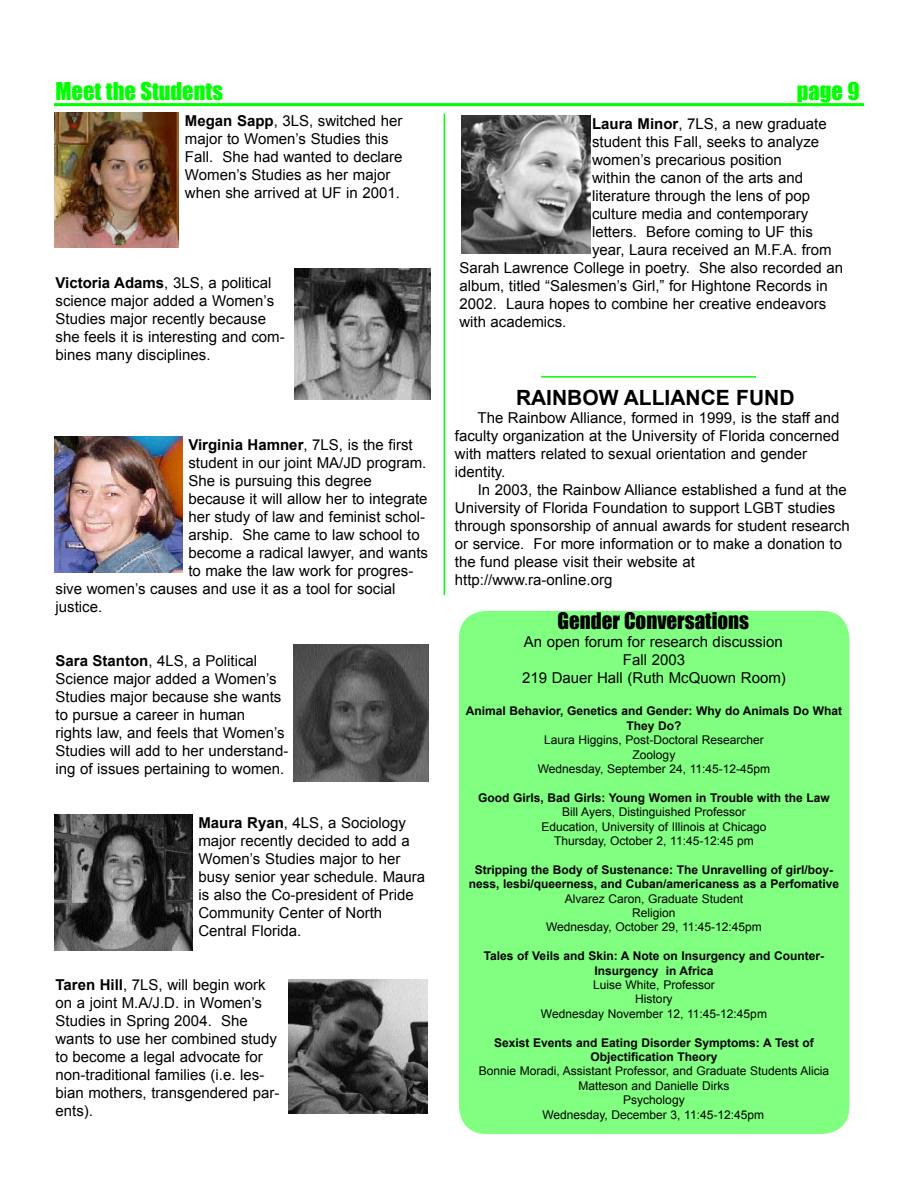
<style>
.page{position:relative;width:918px;height:1188px;background:#fff}
.page>*{position:absolute;margin:0;border:0;box-sizing:border-box;transform-origin:0 0}
.t1{font:22.5px "Impact";color:#0f0}
.t2{font:21px "Impact";color:#000}
.t3{font:700 21px "Arial";color:#000}
.t4{font:15px/18px "Arial";color:#000}
.t5{font:12px/14.4px "Arial";color:#000;text-align:center}
.t6{font:700 12px/14.4px "Arial";color:#000;text-align:center}
.s1{font-weight:700}
</style>
<div class="page">
<img style="left:54px;top:112px;width:125px;height:136px">
<img style="left:295px;top:269px;width:136px;height:130px">
<img style="left:54px;top:436px;width:128px;height:137px">
<img style="left:294px;top:645px;width:135px;height:137px">
<img style="left:461px;top:116px;width:130px;height:137px">
<img style="left:54px;top:814px;width:138px;height:137px">
<div style="left:459px;top:611px;width:390px;height:523px;background:#80ff80;border-radius:27px"></div>
<hr style="left:541px;top:376px;width:215px;height:2px;background:#0f0">
<hr style="left:444px;top:114px;width:1px;height:481px;background:#0f0">
<hr style="left:54px;top:103px;width:810px;height:3px;background:#0f0">
<img style="left:288px;top:980px;width:140px;height:134px">
<h1 class="t1" style="left:56px;top:78px;width:169px">Meet the Students</h1>
<h1 class="t1" style="left:797px;top:78px;width:64px">page 9</h1>
<p class="t4" style="left:185px;top:112px;width:219px"><span class="s1">Megan Sapp</span>, 3LS, switched her major to Women’s Studies this<br>Fall. She had wanted to declare<br>Women’s Studies as her major when she arrived at UF in 2001.</p>
<p class="t4" style="left:592px;top:115px;width:236px"><span class="s1">Laura Minor</span>, 7LS, a new graduate</p>
<p class="t4" style="left:592px;top:133px;width:229px">student this Fall, seeks to analyze</p>
<p class="t4" style="left:592px;top:151px;width:191px">women’s precarious position</p>
<p class="t4" style="left:592px;top:169px;width:212px">within the canon of the arts and</p>
<p class="t4" style="left:592px;top:187px;width:220px">literature through the lens of pop</p>
<p class="t4" style="left:592px;top:205px;width:218px">culture media and contemporary</p>
<p class="t4" style="left:592px;top:223px;width:222px">letters. Before coming to UF this</p>
<p class="t4" style="left:592px;top:241px;width:241px">year, Laura received an M.F.A. from</p>
<p class="t4" style="left:459px;top:259px;width:385px">Sarah Lawrence College in poetry. She also recorded an</p>
<p class="t4" style="left:459px;top:277px;width:370px">album, titled “Salesmen’s Girl,” for Hightone Records in</p>
<p class="t4" style="left:459px;top:295px;width:368px">2002. Laura hopes to combine her creative endeavors</p>
<p class="t4" style="left:459px;top:313px;width:109px">with academics.</p>
<p class="t4" style="left:56px;top:274px;width:231px"><span class="s1">Victoria Adams</span>, 3LS, a political science major added a Women’s<br>Studies major recently because she feels it is interesting and com&shy;bines many disciplines.</p>
<p class="t4" style="left:188px;top:436px;width:226px"><span class="s1">Virginia Hamner</span>, 7LS, is the first</p>
<p class="t4" style="left:188px;top:454px;width:240px">student in our joint MA/JD program.</p>
<p class="t4" style="left:188px;top:472px;width:185px">She is pursuing this degree</p>
<p class="t4" style="left:188px;top:490px;width:241px">because it will allow her to integrate</p>
<p class="t4" style="left:188px;top:508px;width:238px">her study of law and feminist schol-</p>
<p class="t4" style="left:188px;top:526px;width:233px">arship. She came to law school to</p>
<p class="t4" style="left:188px;top:544px;width:241px">become a radical lawyer, and wants</p>
<p class="t4" style="left:188px;top:562px;width:227px">to make the law work for progres-</p>
<p class="t4" style="left:56px;top:580px;width:341px">sive women’s causes and use it as a tool for social</p>
<p class="t4" style="left:56px;top:598px;width:48px">justice.</p>
<p class="t4" style="left:56px;top:652px;width:235px"><span class="s1">Sara Stanton</span>, 4LS, a Political<br>Science major added a Women’s<br>Studies major because she wants to pursue a career in human<br>rights law, and feels that Women’s<br>Studies will add to her understand&shy;ing of issues pertaining to women.</p>
<p class="t4" style="left:198px;top:814px;width:228px"><span class="s1">Maura Ryan</span>, 4LS, a Sociology major recently decided to add a<br>Women’s Studies major to her busy senior year schedule. Maura is also the Co-president of Pride<br>Community Center of North<br>Central Florida.</p>
<p class="t4" style="left:56px;top:976px;width:225px"><span class="s1">Taren Hill</span>, 7LS, will begin work on a joint M.A/J.D. in Women’s<br>Studies in Spring 2004. She wants to use her combined study to become a legal advocate for non-traditional families (i.e. les&shy;bian mothers, transgendered par&shy;ents).</p>
<h2 class="t3" style="left:516px;top:386px;width:280px">RAINBOW ALLIANCE FUND</h2>
<p class="t4" style="left:455px;top:409px;width:386px;text-indent:23px">The Rainbow Alliance, formed in 1999, is the staff and faculty organization at the University of Florida concerned with matters related to sexual orientation and gender identity.</p>
<p class="t4" style="left:455px;top:481px;width:396px;text-indent:23px">In 2003, the Rainbow Alliance established a fund at the University of Florida Foundation to support LGBT studies through sponsorship of annual awards for student research or service. For more information or to make a donation to the fund please visit their website at http://www.ra-online.org</p>
<h2 class="t2" style="left:557px;top:608px;width:193px">Gender Conversations</h2>
<p class="t4" style="left:522px;top:633px;width:265px;text-align:center">An open forum for research discussion<br>Fall 2003<br>219 Dauer Hall (Ruth McQuown Room)</p>
<p class="t6" style="left:466px;top:704px;width:378px">Animal Behavior, Genetics and Gender: Why do Animals Do What<br>They Do?</p>
<p class="t5" style="left:538px;top:733px;width:234px">Laura Higgins, Post-Doctoral Researcher<br>Zoology<br>Wednesday, September 24, 11:45-12-45pm</p>
<p class="t6" style="left:478px;top:790px;width:353px">Good Girls, Bad Girls: Young Women in Trouble with the Law</p>
<p class="t5" style="left:541px;top:805px;width:227px">Bill Ayers, Distinguished Professor<br>Education, University of Illinois at Chicago<br>Thursday, October 2, 11:45-12:45 pm</p>
<p class="t6" style="left:469px;top:862px;width:372px">Stripping the Body of Sustenance: The Unravelling of girl/boy&shy;ness, lesbi/queerness, and Cuban/americaness as a Perfomative</p>
<p class="t5" style="left:546px;top:891px;width:217px">Alvarez Caron, Graduate Student<br>Religion<br>Wednesday, October 29, 11:45-12:45pm</p>
<p class="t6" style="left:484px;top:949px;width:342px">Tales of Veils and Skin: A Note on Insurgency and Counter-<br>Insurgency in Africa</p>
<p class="t5" style="left:541px;top:978px;width:228px">Luise White, Professor<br>History<br>Wednesday November 12, 11:45-12:45pm</p>
<p class="t6" style="left:494px;top:1035px;width:321px">Sexist Events and Eating Disorder Symptoms: A Test of<br>Objectification Theory</p>
<p class="t5" style="left:479px;top:1064px;width:352px">Bonnie Moradi, Assistant Professor, and Graduate Students Alicia Matteson and Danielle Dirks<br>Psychology<br>Wednesday, December 3, 11:45-12:45pm</p>
</div>
